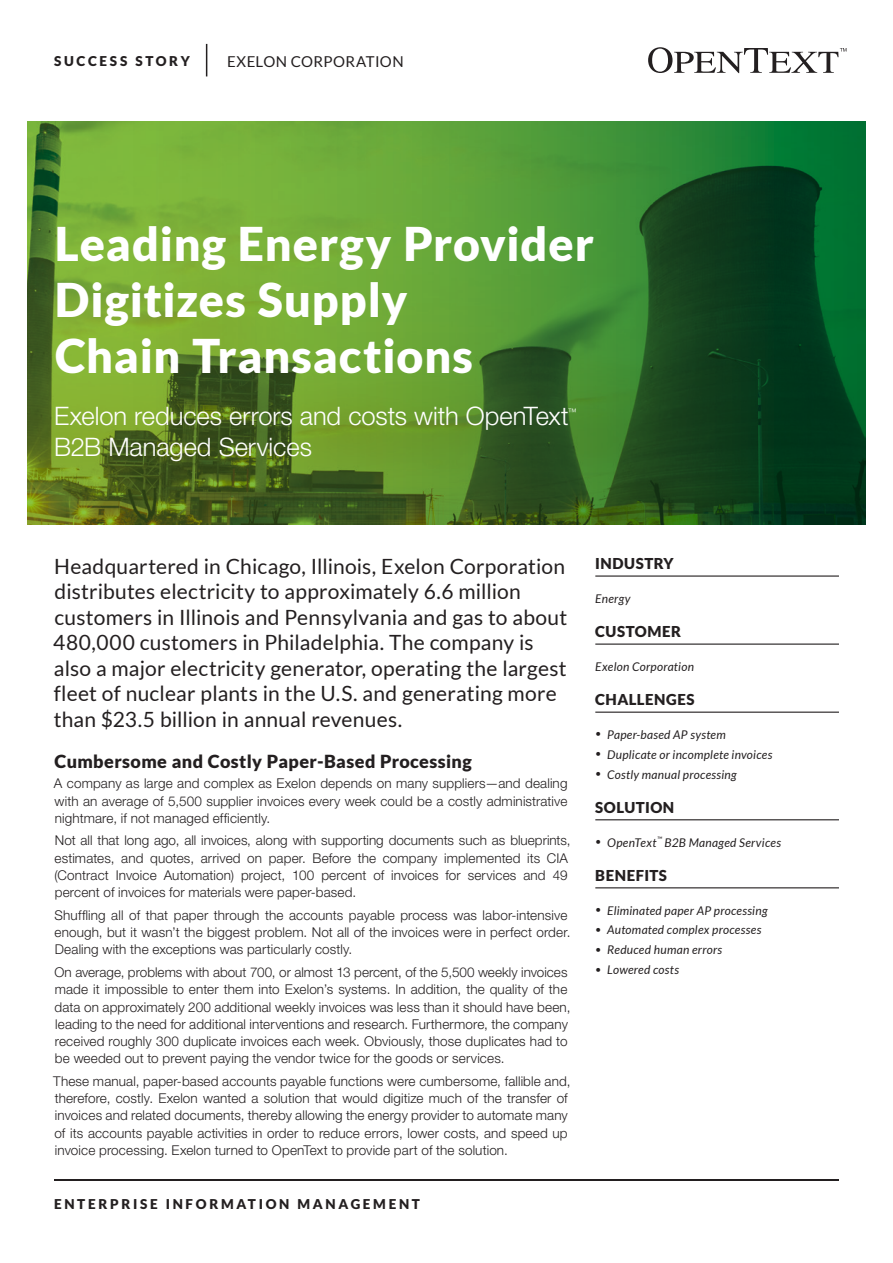
<style>
.page{position:relative;width:893px;height:1263px;background:#fff}
.page>*{position:absolute;margin:0;border:0;box-sizing:border-box;transform-origin:0 0}
.t1{font:900 46.5px/55.8px "Lato";letter-spacing:.015em;color:#fff}
.t2{font:300 25.5px "Helvetica Neue LT Std";color:#fff}
.t3{font:21px/25.5px "Lato";letter-spacing:.01em;color:#231f20}
.t4{font:900 18px "Lato";letter-spacing:.02em;color:#231f20}
.t5{font:900 15px "Lato";letter-spacing:.035em;color:#231f20}
.t6{font:15px "Lato";letter-spacing:.03em;color:#231f20}
.t7{font:300 13.5px/17.2px "Helvetica Neue LT Std";letter-spacing:.01em;color:#231f20}
.t8{font:900 13.5px "Lato";letter-spacing:.2em;color:#231f20}
.t9{font:italic 12px "Lato";letter-spacing:.025em;color:#231f20}
.t10{font:300 9px "Helvetica Neue LT Std";color:#fff}
.s1{font-size:10.5px}
</style>
<div class="page">
<hr style="left:206px;top:44px;width:1px;height:32px;background:#231f20">
<hr style="left:54px;top:1180px;width:785px;height:1px;background:#231f20">
<svg style="left:648px;top:47px;width:198px;height:26px"></svg>
<hr style="left:595px;top:575px;width:244px;height:2px;background:#231f20">
<hr style="left:595px;top:643px;width:244px;height:2px;background:#231f20">
<hr style="left:595px;top:712px;width:244px;height:1px;background:#231f20">
<hr style="left:595px;top:819px;width:244px;height:1px;background:#231f20">
<hr style="left:595px;top:887px;width:244px;height:1px;background:#231f20">
<img style="left:27px;top:122px;width:839px;height:403px">
<p class="t8" style="left:54px;top:53px;width:138px">SUCCESS STORY</p>
<p class="t6" style="left:227px;top:53px;width:178px">EXELON CORPORATION</p>
<h1 class="t1" style="left:55px;top:215px;width:540px">Leading Energy Provider<br>Digitizes Supply<br>Chain Transactions</h1>
<h2 class="t2" style="left:54px;top:400px;width:516px">Exelon reduces errors and costs with OpenText</h2>
<p class="t10" style="left:568px;top:406px;width:10px">™</p>
<h2 class="t2" style="left:54px;top:431px;width:259px">B2B Managed Services</h2>
<p class="t3" style="left:53px;top:553px;width:515px">Headquartered in Chicago, Illinois, Exelon Corporation distributes electricity to approximately 6.6 million customers in Illinois and Pennsylvania and gas to about 480,000 customers in Philadelphia. The company is also a major electricity generator, operating the largest fleet of nuclear plants in the U.S. and generating more than $23.5 billion in annual revenues.</p>
<h3 class="t4" style="left:55px;top:751px;width:419px">Cumbersome and Costly Paper-Based Processing</h3>
<p class="t7" style="left:54px;top:774px;width:515px;text-align:justify">A company as large and complex as Exelon depends on many suppliers—and dealing with an average of 5,500 supplier invoices every week could be a costly administrative nightmare, if not managed efficiently.</p>
<p class="t7" style="left:55px;top:832px;width:518px">Not all that long ago, all invoices, along with supporting documents such as blueprints, estimates, and quotes, arrived on paper. Before the company implemented its CIA (Contract Invoice Automation) project, 100 percent of invoices for services and 49 percent of invoices for materials were paper-based.</p>
<p class="t7" style="left:55px;top:906px;width:517px">Shuffling all of that paper through the accounts payable process was labor-intensive enough, but it wasn’t the biggest problem. Not all of the invoices were in perfect order.<br>Dealing with the exceptions was particularly costly.</p>
<p class="t7" style="left:54px;top:963px;width:517px">On average, problems with about 700, or almost 13 percent, of the 5,500 weekly invoices made it impossible to enter them into Exelon’s systems. In addition, the quality of the data on approximately 200 additional weekly invoices was less than it should have been, leading to the need for additional interventions and research. Furthermore, the company received roughly 300 duplicate invoices each week. Obviously, those duplicates had to be weeded out to prevent paying the vendor twice for the goods or services.</p>
<p class="t7" style="left:53px;top:1072px;width:519px">These manual, paper-based accounts payable functions were cumbersome, fallible and, therefore, costly. Exelon wanted a solution that would digitize much of the transfer of invoices and related documents, thereby allowing the energy provider to automate many of its accounts payable activities in order to reduce errors, lower costs, and speed up invoice processing. Exelon turned to OpenText to provide part of the solution.</p>
<p class="t8" style="left:54px;top:1196px;width:367px">ENTERPRISE INFORMATION MANAGEMENT</p>
<p class="t5" style="left:595px;top:555px;width:80px">INDUSTRY</p>
<p class="t9" style="left:595px;top:592px;width:37px">Energy</p>
<p class="t5" style="left:595px;top:623px;width:87px">CUSTOMER</p>
<p class="t9" style="left:595px;top:660px;width:100px">Exelon Corporation</p>
<p class="t5" style="left:595px;top:691px;width:101px">CHALLENGES</p>
<p class="t9" style="left:595px;top:728px;width:132px"><span class="s1">•</span> Paper-based AP system</p>
<p class="t9" style="left:595px;top:748px;width:179px"><span class="s1">•</span> Duplicate or incomplete invoices</p>
<p class="t9" style="left:595px;top:767px;width:143px"><span class="s1">•</span> Costly manual processing</p>
<p class="t5" style="left:595px;top:798px;width:80px">SOLUTION</p>
<p class="t9" style="left:595px;top:835px;width:187px"><span class="s1">•</span> OpenText<sup>™</sup> B2B Managed Services</p>
<p class="t5" style="left:595px;top:866px;width:73px">BENEFITS</p>
<p class="t9" style="left:595px;top:904px;width:174px"><span class="s1">•</span> Eliminated paper AP processing</p>
<p class="t9" style="left:595px;top:923px;width:168px"><span class="s1">•</span> Automated complex processes</p>
<p class="t9" style="left:595px;top:943px;width:128px"><span class="s1">•</span> Reduced human errors</p>
<p class="t9" style="left:595px;top:963px;width:85px"><span class="s1">•</span> Lowered costs</p>
</div>
